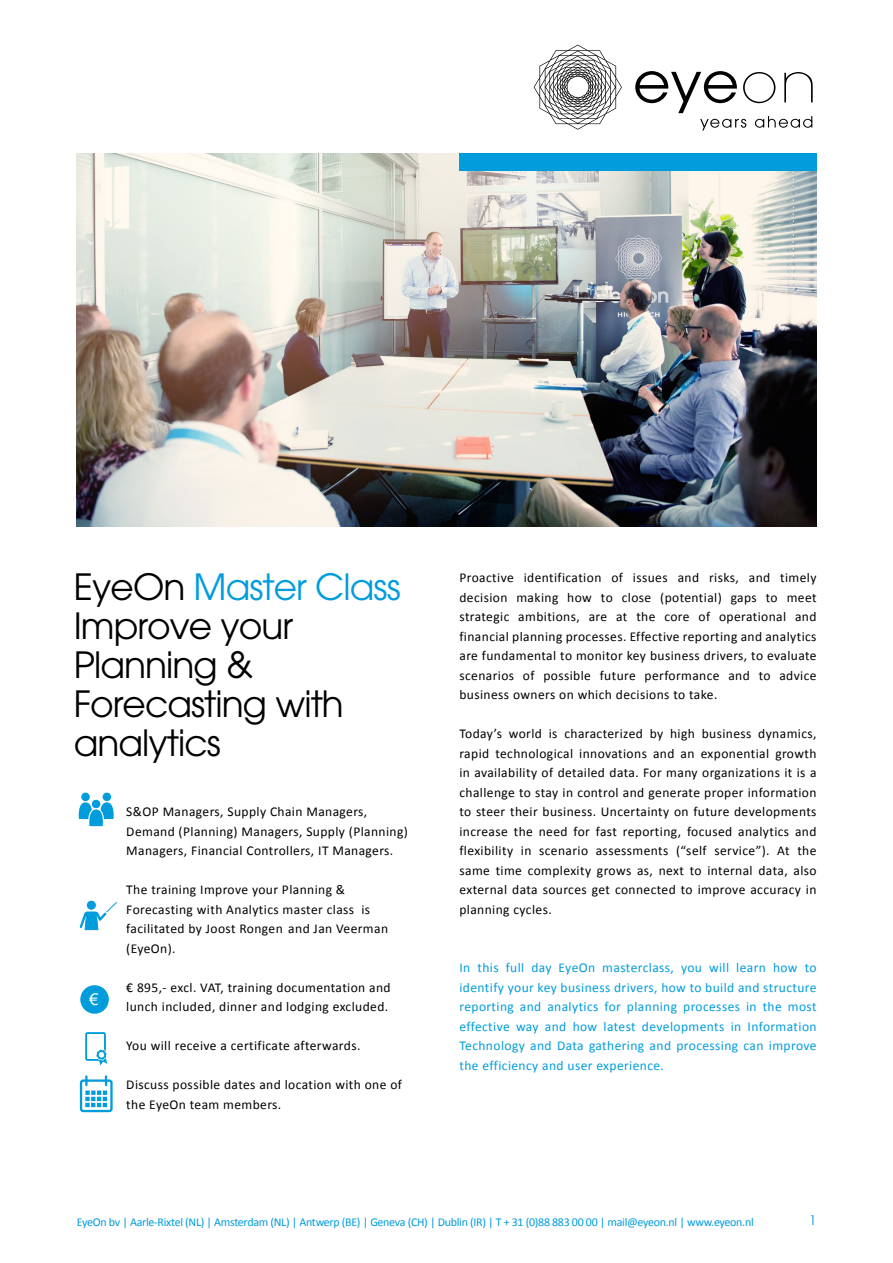
<style>
.page{position:relative;width:893px;height:1263px;background:#fff}
.page>*{position:absolute;margin:0;border:0;box-sizing:border-box;transform-origin:0 0}
.t1{font:36px/39px "ITC Avant Garde Pro";letter-spacing:-.025em;color:#000}
.t2{font:16.2px "Arial";color:#fff}
.t3{font:13.5px/19.5px "Calibri";letter-spacing:.03em;color:#000}
.t4{font:13.5px/19.5px "Calibri";letter-spacing:.03em;color:#009cdc;text-align:justify}
.t5{font:13.5px "Century Gothic";color:#009cdc}
.t6{font:12px "Calibri";letter-spacing:-.025em;color:#009cdc}
.s1{color:#009cdc}
</style>
<div class="page">
<img style="left:77px;top:153px;width:740px;height:374px">
<svg style="left:534px;top:45px;width:88px;height:85px"></svg>
<svg style="left:635px;top:71px;width:102px;height:42px"></svg>
<svg style="left:743px;top:72px;width:32px;height:31px"></svg>
<svg style="left:784px;top:72px;width:29px;height:30px"></svg>
<svg style="left:700px;top:119px;width:46px;height:12px"></svg>
<svg style="left:755px;top:116px;width:57px;height:12px"></svg>
<div style="left:459px;top:153px;width:357px;height:17px;background:#009cdc"></div>
<div style="left:80px;top:985px;width:29px;height:28px;background:#009cdc;border-radius:50%"></div>
<div style="left:102px;top:792px;width:10px;height:10px;background:#009cdc;border-radius:50%"></div>
<div style="left:101px;top:791px;width:11px;height:11px;border:1px solid #fff;border-radius:50%"></div>
<svg style="left:81px;top:792px;width:9px;height:10px"></svg>
<div style="left:80px;top:791px;width:11px;height:11px;border:1px solid #fff;border-radius:50%"></div>
<div style="left:91px;top:798px;width:11px;height:11px;border:1px solid #fff;border-radius:50%"></div>
<svg style="left:78px;top:800px;width:36px;height:27px"></svg>
<div style="left:86px;top:1032px;width:20px;height:29px;border:2px solid #009cdc"></div>
<svg style="left:94px;top:1048px;width:13px;height:17px"></svg>
<svg style="left:80px;top:901px;width:37px;height:29px"></svg>
<div style="left:80px;top:1079px;width:33px;height:33px;border:2px solid #009cdc;border-radius:2px"></div>
<svg style="left:85px;top:1076px;width:22px;height:31px"></svg>
<h1 class="t1" style="left:74px;top:566px;width:328px">EyeOn <span class="s1">Master Class<br></span>Improve your<br>Planning &amp;<br>Forecasting with analytics</h1>
<p class="t3" style="left:459px;top:567px;width:359px;text-align:justify">Proactive identification of issues and risks, and timely decision making how to close (potential) gaps to meet strategic ambitions, are at the core of operational and financial planning processes. Effective reporting and analytics are fundamental to monitor key business drivers, to evaluate scenarios of possible future performance and to advice business owners on which decisions to take.</p>
<p class="t3" style="left:459px;top:723px;width:359px;text-align:justify">Today’s world is characterized by high business dynamics, rapid technological innovations and an exponential growth in availability of detailed data. For many organizations it is a challenge to stay in control and generate proper information to steer their business. Uncertainty on future developments increase the need for fast reporting, focused analytics and flexibility in scenario assessments (“self service”). At the same time complexity grows as, next to internal data, also external data sources get connected to improve accuracy in planning cycles.</p>
<p class="t3" style="left:126px;top:801px;width:283px">S&amp;OP Managers, Supply Chain Managers,<br>Demand (Planning) Managers, Supply (Planning)<br>Managers, Financial Controllers, IT Managers.</p>
<p class="t3" style="left:126px;top:879px;width:263px">The training Improve your Planning &amp; Forecasting with Analytics master class is facilitated by Joost Rongen and Jan Veerman (EyeOn).</p>
<p class="t3" style="left:126px;top:977px;width:266px">€ 895,- excl. VAT, training documentation and lunch included, dinner and lodging excluded.</p>
<p class="t3" style="left:126px;top:1035px;width:236px">You will receive a certificate afterwards.</p>
<p class="t3" style="left:126px;top:1074px;width:277px">Discuss possible dates and location with one of the EyeOn team members.</p>
<p class="t4" style="left:459px;top:957px;width:359px">In this full day EyeOn masterclass, you will learn how to identify your key business drivers, how to build and structure reporting and analytics for planning processes in the most effective way and how latest developments in Information Technology and Data gathering and processing can improve the efficiency and user experience.</p>
<p class="t2" style="left:90px;top:989px;width:11px">€</p>
<p class="t6" style="left:77px;top:1213px;width:678px">EyeOn bv | Aarle-Rixtel (NL) | Amsterdam (NL) | Antwerp (BE) | Geneva (CH) | Dublin (IR) | T + 31 (0)88 883 00 00 | mail@eyeon.nl | www.eyeon.nl</p>
<p class="t5" style="left:809px;top:1211px;width:9px">1</p>
</div>
